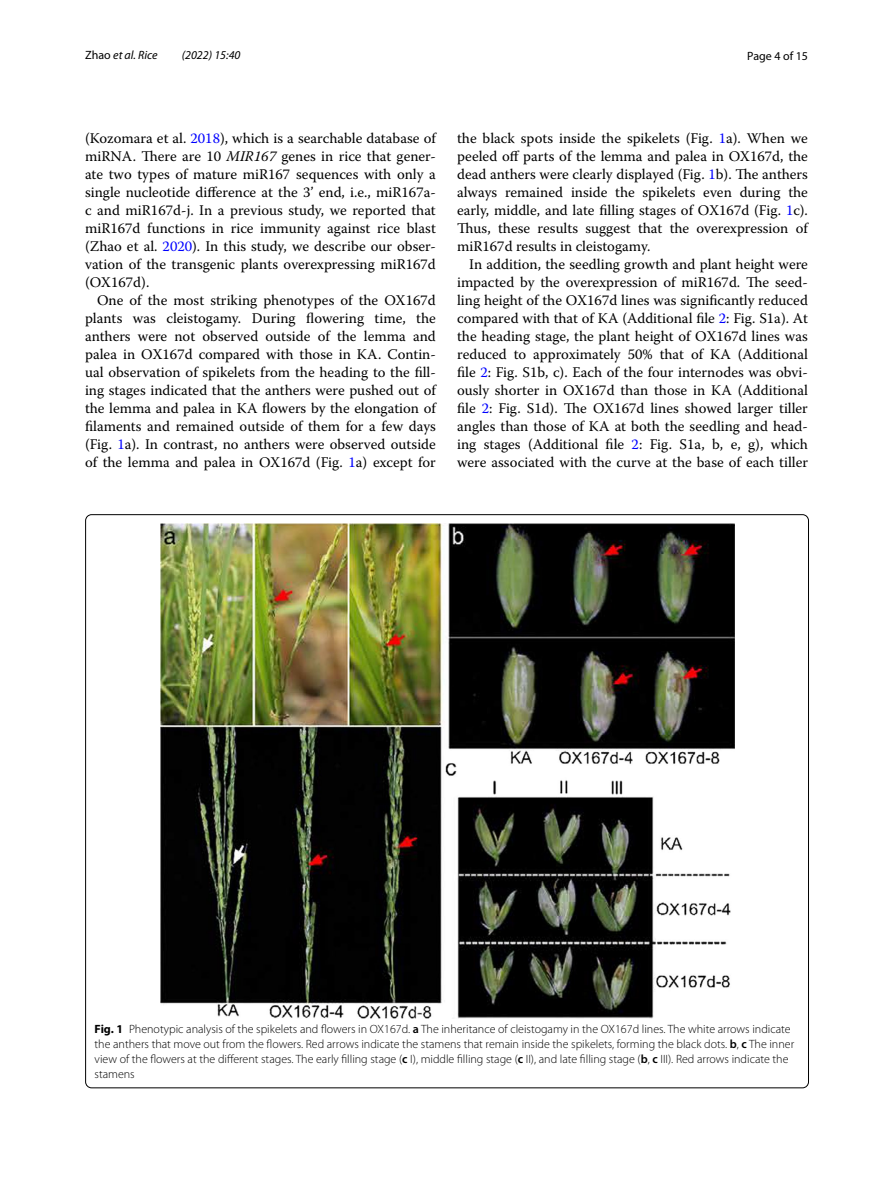
<style>
.page{position:relative;width:893px;height:1187px;background:#fff}
.page>*{position:absolute;margin:0;border:0;box-sizing:border-box;transform-origin:0 0}
.t1{font:14.7px/18px "Warnock Pro";color:#000;text-align:justify}
.t2{font:300 12px/15px "Myriad Pro";color:#000}
.t3{font:italic 12px "Myriad Pro";color:#000}
.t4{font:12px "Myriad Pro";color:#000}
.s1{font-style:normal}
.s2{color:#00f}
.s3{font-style:italic}
.s4{font-weight:700}
.s5{font-weight:600}
</style>
<div class="page">
<img style="left:160px;top:523px;width:574px;height:494px">
<p class="t3" style="left:85px;top:48px;width:74px"><span class="s1">Zhao</span> et al. Rice</p>
<p class="t3" style="left:182px;top:48px;width:60px">(2022) 15:40</p>
<p class="t4" style="left:747px;top:48px;width:62px">Page 4 of 15</p>
<p class="t1" style="left:85px;top:128px;width:352px">(Kozomara et al. <span class="s2">2018</span>), which is a searchable database of miRNA. There are 10 <span class="s3">MIR167</span> genes in rice that gener&shy;ate two types of mature miR167 sequences with only a single nucleotide difference at the 3’ end, i.e., miR167a&shy;c and miR167d-j. In a previous study, we reported that miR167d functions in rice immunity against rice blast (Zhao et al. <span class="s2">2020</span>). In this study, we describe our obser&shy;vation of the transgenic plants overexpressing miR167d (OX167d).</p>
<p class="t1" style="left:85px;top:290px;width:352px;text-indent:12px">One of the most striking phenotypes of the OX167d plants was cleistogamy. During flowering time, the anthers were not observed outside of the lemma and palea in OX167d compared with those in KA. Contin&shy;ual observation of spikelets from the heading to the fill&shy;ing stages indicated that the anthers were pushed out of the lemma and palea in KA flowers by the elongation of filaments and remained outside of them for a few days (Fig. <span class="s2">1</span>a). In contrast, no anthers were observed outside of the lemma and palea in OX167d (Fig. <span class="s2">1</span>a) except for</p>
<p class="t1" style="left:457px;top:128px;width:352px">the black spots inside the spikelets (Fig. <span class="s2">1</span>a). When we peeled off parts of the lemma and palea in OX167d, the dead anthers were clearly displayed (Fig. <span class="s2">1</span>b). The anthers always remained inside the spikelets even during the early, middle, and late filling stages of OX167d (Fig. <span class="s2">1</span>c).<br>Thus, these results suggest that the overexpression of miR167d results in cleistogamy.</p>
<p class="t1" style="left:457px;top:254px;width:352px;text-indent:12px">In addition, the seedling growth and plant height were impacted by the overexpression of miR167d. The seed&shy;ling height of the OX167d lines was significantly reduced compared with that of KA (Additional file <span class="s2">2</span>: Fig. S1a). At the heading stage, the plant height of OX167d lines was reduced to approximately 50% that of KA (Additional file <span class="s2">2</span>: Fig. S1b, c). Each of the four internodes was obvi&shy;ously shorter in OX167d than those in KA (Additional file <span class="s2">2</span>: Fig. S1d). The OX167d lines showed larger tiller angles than those of KA at both the seedling and head&shy;ing stages (Additional file <span class="s2">2</span>: Fig. S1a, b, e, g), which were associated with the curve at the base of each tiller</p>
<p class="t2" style="left:95px;top:1021px;width:701px"><span class="s4">Fig. 1</span> Phenotypic analysis of the spikelets and flowers in OX167d. <span class="s5">a</span> The inheritance of cleistogamy in the OX167d lines. The white arrows indicate the anthers that move out from the flowers. Red arrows indicate the stamens that remain inside the spikelets, forming the black dots. <span class="s5">b</span>, <span class="s5">c</span> The inner view of the flowers at the different stages. The early filling stage (<span class="s5">c</span> I), middle filling stage (<span class="s5">c</span> II), and late filling stage (<span class="s5">b</span>, <span class="s5">c</span> III). Red arrows indicate the stamens</p>
</div>
